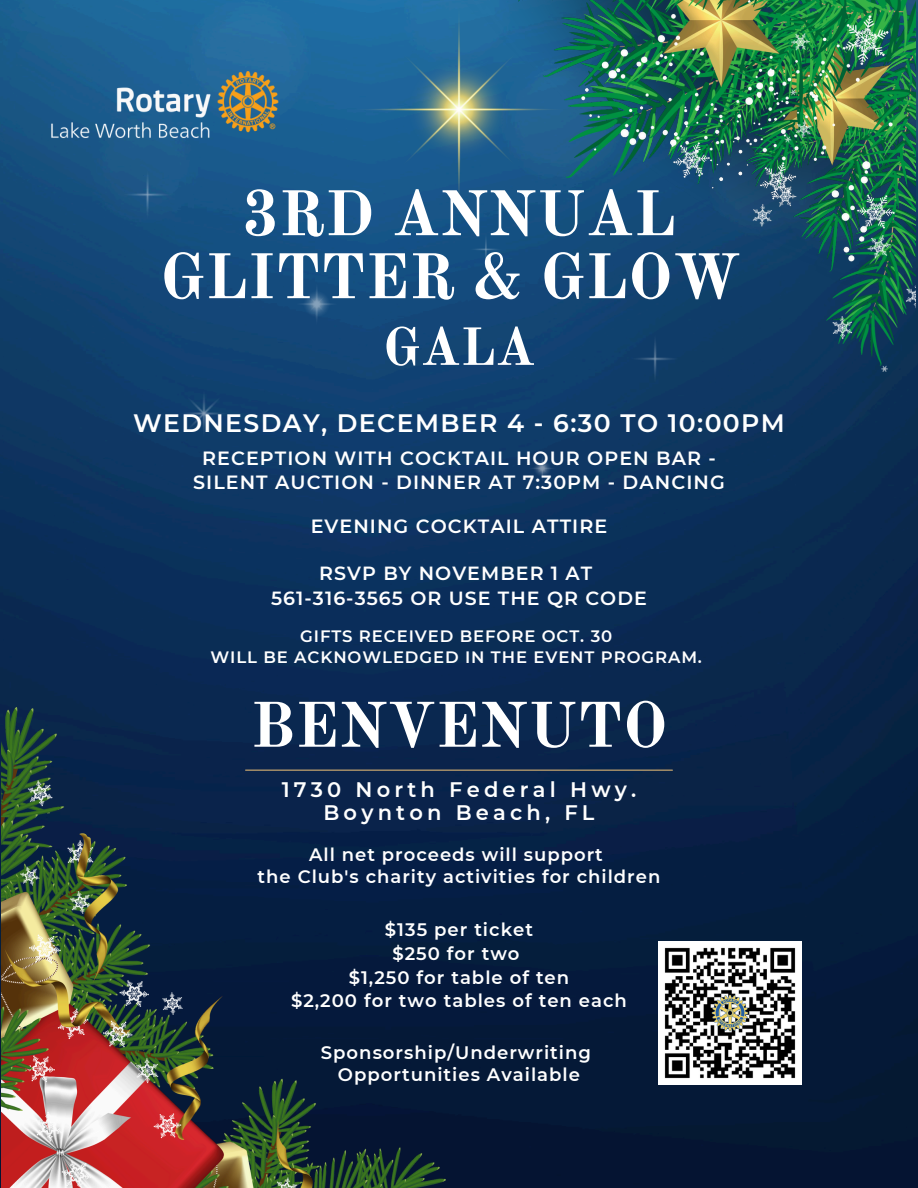
<style>
.page{position:relative;width:918px;height:1188px;background:#fff}
.page>*{position:absolute;margin:0;border:0;box-sizing:border-box;transform-origin:0 0}
.t1{font:700 63px/63px "Old Standard";color:#fff;text-align:center}
.t2{font:700 52.5px "Old Standard";color:#fff}
.t3{font:600 25.2px "Montserrat";letter-spacing:.055em;color:#fff}
.t4{font:600 21px/22.8px "Montserrat";letter-spacing:.2em;color:#fff;text-align:center}
.t5{font:600 19.2px/24.8px "Montserrat";letter-spacing:.055em;color:#fff;text-align:center}
.t6{font:600 19.05px/24.8px "Montserrat";letter-spacing:.055em;color:#fff;text-align:center}
.t7{font:600 18px "Montserrat";letter-spacing:.055em;color:#fff}
.t8{font:600 16.5px "Montserrat";letter-spacing:.055em;color:#fff}
</style>
<div class="page">
<img style="left:0;top:0;width:918px;height:1188px">
<img style="left:121px;top:168px;width:674px;height:332px">
<img style="left:446px;top:0;width:469px;height:372px">
<img style="left:1px;top:707px;width:445px;height:481px">
<img style="left:658px;top:942px;width:143px;height:143px">
<img style="left:36px;top:70px;width:252px;height:79px">
<img style="left:350px;top:0;width:218px;height:218px">
<hr style="left:246px;top:770px;width:426px;height:1px;background:#d7b172">
<h2 class="t1" style="left:160px;top:183px;width:582px">3RD ANNUAL<br>GLITTER &amp; GLOW</h2>
<h6 class="t2" style="left:383px;top:315px;width:154px">GALA</h6>
<p class="t3" style="left:133px;top:407px;width:653px">WEDNESDAY, DECEMBER 4 - 6:30 TO 10:00PM</p>
<p class="t5" style="left:193px;top:445px;width:533px">RECEPTION WITH COCKTAIL HOUR OPEN BAR -<br>SILENT AUCTION - DINNER AT 7:30PM - DANCING</p>
<p class="t5" style="left:311px;top:514px;width:298px">EVENING COCKTAIL ATTIRE</p>
<p class="t6" style="left:271px;top:561px;width:377px">RSVP BY NOVEMBER 1 AT<br>561-316-3565 OR USE THE QR CODE</p>
<p class="t8" style="left:300px;top:626px;width:314px">GIFTS RECEIVED BEFORE OCT. 30</p>
<p class="t8" style="left:210px;top:647px;width:493px">WILL BE ACKNOWLEDGED IN THE EVENT PROGRAM.</p>
<h4 class="t1" style="left:251px;top:694px;width:418px">BENVENUTO</h4>
<p class="t4" style="left:282px;top:779px;width:356px">1730 North Federal Hwy.<br>Boynton Beach, FL</p>
<p class="t7" style="left:309px;top:843px;width:295px">All net proceeds will support</p>
<p class="t7" style="left:258px;top:866px;width:404px">the Club's charity activities for children</p>
<p class="t7" style="left:385px;top:919px;width:150px">$135 per ticket</p>
<p class="t7" style="left:392px;top:943px;width:129px">$250 for two</p>
<p class="t7" style="left:349px;top:966px;width:222px">$1,250 for table of ten</p>
<p class="t7" style="left:291px;top:990px;width:337px">$2,200 for two tables of ten each</p>
<h1 class="t7" style="left:321px;top:1041px;width:272px">Sponsorship/Underwriting</h1>
<h5 class="t7" style="left:338px;top:1064px;width:244px">Opportunities Available</h5>
</div>
